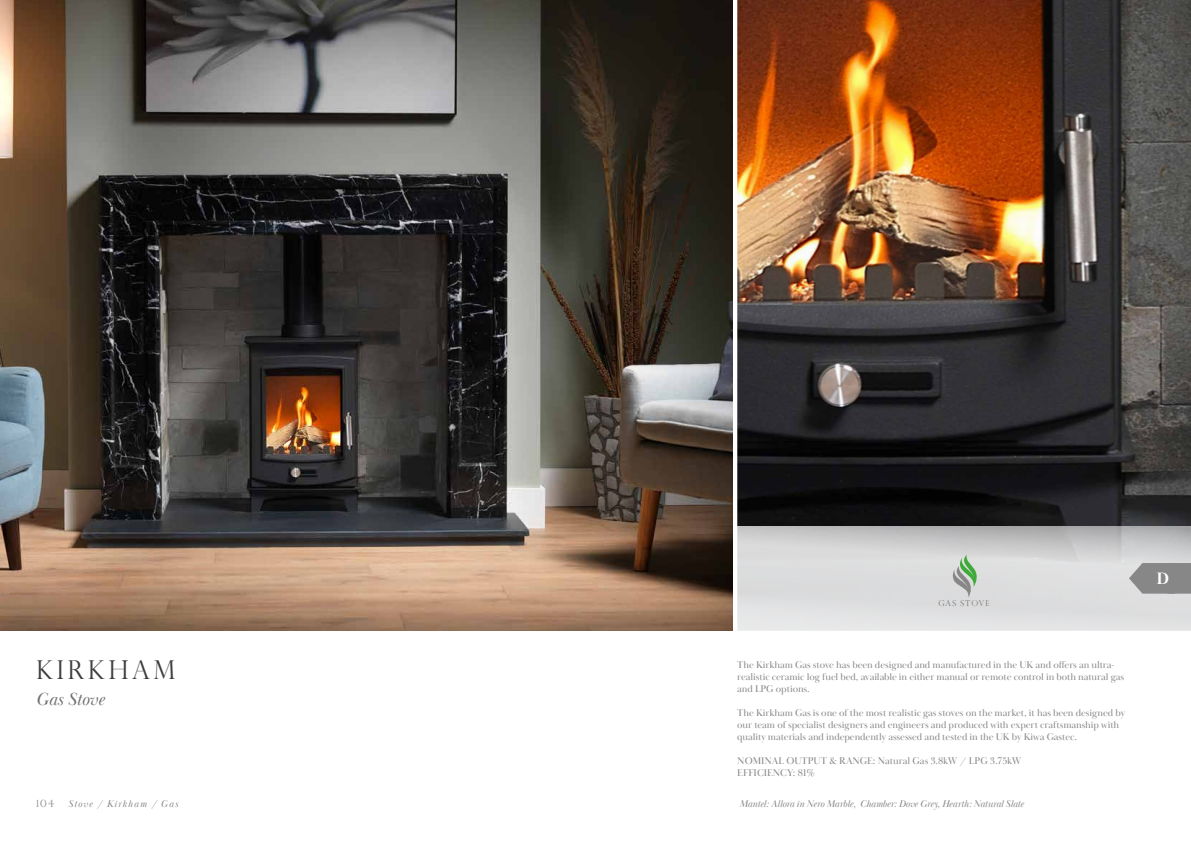
<style>
.page{position:relative;width:1191px;height:842px;background:#fff}
.page>*{position:absolute;margin:0;border:0;box-sizing:border-box;transform-origin:0 0}
.t1{font:300 26px "Perpetua Titling";letter-spacing:.125em;color:#3d3c3b}
.t2{font:italic 18px "Baskerville Display PT";color:#6f6f6f}
.t3{font:700 17px "Baskerville Display PT";color:#fff}
.t4{font:10px/12px "Baskerville Display PT";letter-spacing:-.01em;color:#878787}
.t5{font:italic 10px "Baskerville Display PT";letter-spacing:-.01em;color:#878787}
.t6{font:italic 10px "Baskerville Display PT";letter-spacing:.105em;color:#878787}
.t7{font:300 10px "Perpetua Titling";color:#878787}
.t8{font:300 8px "Perpetua Titling";letter-spacing:.125em;color:#706f6f}
</style>
<div class="page">
<img style="left:737px;top:0;width:454px;height:526px">
<svg style="left:737px;top:526px;width:454px;height:105px;background:#d6d7d8"></svg>
<img style="left:0;top:0;width:732px;height:631px">
<svg style="left:951px;top:555px;width:27px;height:42px"></svg>
<svg style="left:1129px;top:563px;width:62px;height:31px;background:#919191"></svg>
<h1 class="t1" style="left:36px;top:654px;width:141px">KIRKHAM</h1>
<h2 class="t2" style="left:36px;top:688px;width:70px">Gas Stove</h2>
<p class="t7" style="left:36px;top:797px;width:20px">104</p>
<p class="t6" style="left:68px;top:798px;width:112px">Stove / Kirkham / Gas</p>
<p class="t8" style="left:938px;top:599px;width:53px">GAS STOVe</p>
<p class="t4" style="left:737px;top:659px;width:388px">The Kirkham Gas stove has been designed and manufactured in the UK and offers an ultra&shy;realistic ceramic log fuel bed, available in either manual or remote control in both natural gas and LPG options.</p>
<p class="t4" style="left:737px;top:707px;width:389px">The Kirkham Gas is one of the most realistic gas stoves on the market, it has been designed by our team of specialist designers and engineers and produced with expert craftsmanship with quality materials and independently assessed and tested in the UK by Kiwa Gastec.</p>
<p class="t4" style="left:737px;top:755px;width:285px">NOMINAL OUTPUT &amp; RANGE: Natural Gas 3.8kW / LPG 3.75kW<br>EFFICIENCY: 81%</p>
<p class="t5" style="left:739px;top:798px;width:286px">Mantel: Allora in Nero Marble, Chamber: Dove Grey, Hearth: Natural Slate</p>
<h3 class="t3" style="left:1156px;top:568px;width:14px">D</h3>
</div>
